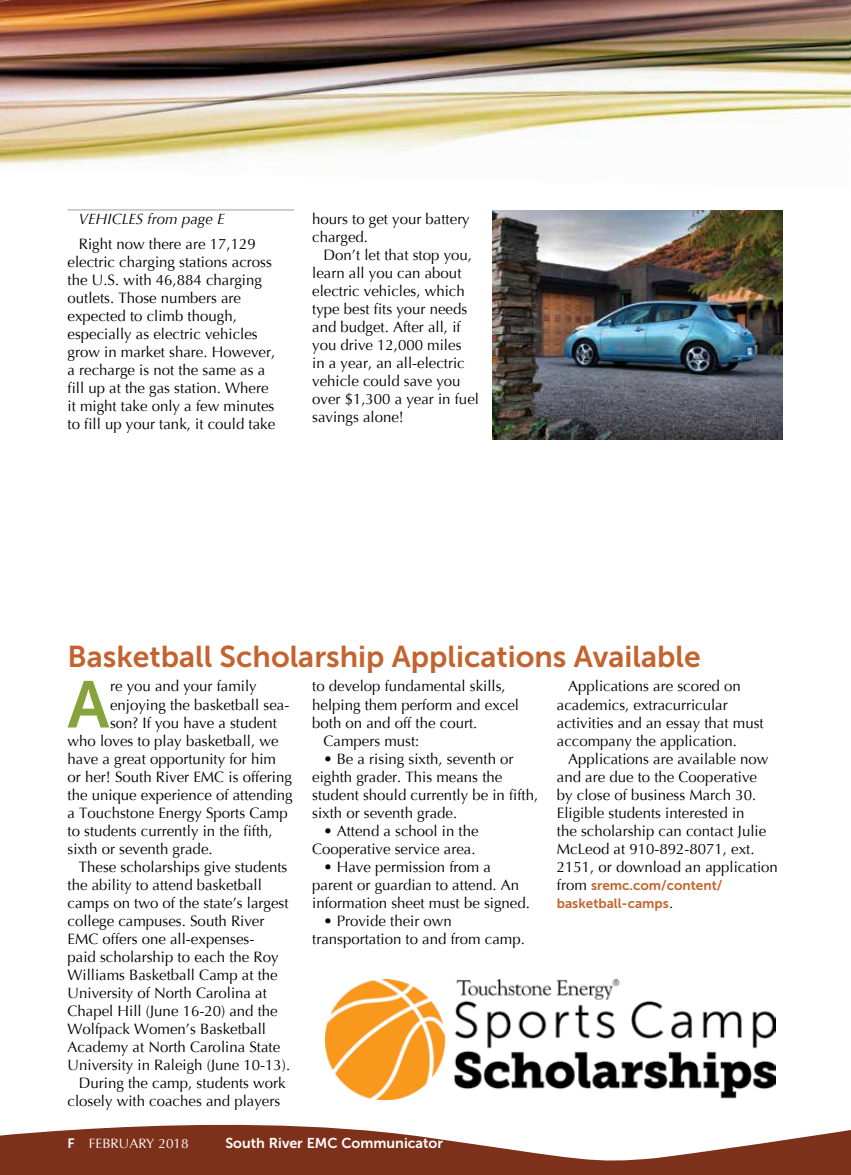
<style>
.page{position:relative;width:851px;height:1175px;background:#fff}
.page>*{position:absolute;margin:0;border:0;box-sizing:border-box;transform-origin:0 0}
.t1{font:65.7px "Museo Sans 700";color:#86a43d}
.t2{font:30px "Museo Sans 700";color:#c3632d}
.t3{font:15px/18px "Optima";color:#000}
.t4{font:italic 15px "Optima";color:#000}
.t5{font:14.25px "Museo Sans 700";color:#fff}
.t6{font:13.5px/18px "Museo Sans 700";color:#c3632d}
.t7{font:13.5px "Optima";color:#fff}
.s1{font-family:"Optima";font-size:15px;color:#000}
.s2{font-family:"Museo Sans 700"}
</style>
<div class="page">
<svg style="left:0;top:1124px;width:850px;height:50px;fill:#7e311a"></svg>
<img style="left:0;top:0;width:847px;height:166px">
<img style="left:847px;top:0;width:3px;height:109px">
<hr style="left:68px;top:209px;width:226px;height:2px;background:#c5bdb8">
<img style="left:325px;top:979px;width:450px;height:120px">
<img style="left:492px;top:211px;width:290px;height:229px">
<p class="t4" style="left:79px;top:210px;width:147px">VEHICLES from page E</p>
<p class="t3" style="left:68px;top:235px;width:209px;text-indent:11px">Right now there are 17,129 electric charging stations across the U.S. with 46,884 charging outlets. Those numbers are expected to climb though, especially as electric vehicles grow in market share. However, a recharge is not the same as a fill up at the gas station. Where it might take only a few minutes to fill up your tank, it could take</p>
<p class="t3" style="left:312px;top:210px;width:159px">hours to get your battery charged.</p>
<p class="t3" style="left:312px;top:246px;width:168px;text-indent:11px">Don’t let that stop you, learn all you can about electric vehicles, which type best fits your needs and budget. After all, if you drive 12,000 miles<br>in a year, an all-electric vehicle could save you over $1,300 a year in fuel savings alone!</p>
<h2 class="t2" style="left:68px;top:639px;width:634px">Basketball Scholarship Applications Available</h2>
<h1 class="t1" style="left:67px;top:668px;width:43px">A</h1>
<p class="t3" style="left:110px;top:677px;width:148px">re you and your family</p>
<p class="t3" style="left:312px;top:677px;width:195px">to develop fundamental skills,</p>
<p class="t3" style="left:312px;top:695px;width:208px">helping them perform and excel</p>
<p class="t3" style="left:312px;top:713px;width:167px">both on and off the court.</p>
<p class="t3" style="left:323px;top:731px;width:97px">Campers must:</p>
<p class="t3" style="left:312px;top:749px;width:227px;text-indent:11px">• Be a rising sixth, seventh or eighth grader. This means the student should currently be in fifth, sixth or seventh grade.</p>
<p class="t3" style="left:312px;top:821px;width:168px;text-align:right">• Attend a school in the<br>Cooperative service area.</p>
<p class="t3" style="left:312px;top:857px;width:219px;text-indent:11px">• Have permission from a parent or guardian to attend. An information sheet must be signed.</p>
<p class="t3" style="left:312px;top:911px;width:214px;text-indent:11px">• Provide their own transportation to and from camp.</p>
<p class="t3" style="left:557px;top:677px;width:208px;text-indent:11px">Applications are scored on academics, extracurricular activities and an essay that must accompany the application.</p>
<p class="t3" style="left:557px;top:749px;width:222px;text-indent:11px">Applications are available now and are due to the Cooperative<br>by close of business March 30.<br>Eligible students interested in<br>the scholarship can contact Julie<br>McLeod at 910-892-8071, ext.<br>2151, or download an application</p>
<p class="t6" style="left:557px;top:876px;width:167px"><span class="s1">from</span> sremc.com/content/ basketball-camps<span class="s1">.</span></p>
<p class="t3" style="left:110px;top:695px;width:181px">enjoying the basketball sea-</p>
<p class="t3" style="left:110px;top:713px;width:168px">son? If you have a student</p>
<p class="t3" style="left:68px;top:731px;width:212px">who loves to play basketball, we</p>
<p class="t3" style="left:68px;top:749px;width:210px">have a great opportunity for him</p>
<p class="t3" style="left:68px;top:767px;width:226px">or her! South River EMC is offering</p>
<p class="t3" style="left:68px;top:785px;width:227px">the unique experience of attending</p>
<p class="t3" style="left:68px;top:803px;width:222px">a Touchstone Energy Sports Camp</p>
<p class="t3" style="left:68px;top:821px;width:207px">to students currently in the fifth,</p>
<p class="t3" style="left:68px;top:839px;width:147px">sixth or seventh grade.</p>
<p class="t3" style="left:79px;top:857px;width:210px">These scholarships give students</p>
<p class="t3" style="left:68px;top:875px;width:196px">the ability to attend basketball</p>
<p class="t3" style="left:68px;top:893px;width:222px">camps on two of the state’s largest</p>
<p class="t3" style="left:68px;top:911px;width:198px">college campuses. South River</p>
<p class="t3" style="left:68px;top:929px;width:188px">EMC offers one all-expenses-</p>
<p class="t3" style="left:68px;top:947px;width:212px">paid scholarship to each the Roy</p>
<p class="t3" style="left:68px;top:965px;width:212px">Williams Basketball Camp at the</p>
<p class="t3" style="left:68px;top:983px;width:201px">University of North Carolina at</p>
<p class="t3" style="left:68px;top:1001px;width:212px">Chapel Hill (June 16-20) and the</p>
<p class="t3" style="left:68px;top:1019px;width:200px">Wolfpack Women’s Basketball</p>
<p class="t3" style="left:68px;top:1037px;width:214px">Academy at North Carolina State</p>
<p class="t3" style="left:68px;top:1055px;width:224px">University in Raleigh (June 10-13).</p>
<p class="t3" style="left:79px;top:1073px;width:208px">During the camp, students work</p>
<p class="t3" style="left:68px;top:1091px;width:214px">closely with coaches and players</p>
<p class="t7" style="left:67px;top:1135px;width:122px"><span class="s2">F</span> FEBRUARY 2018</p>
<p class="t5" style="left:225px;top:1135px;width:219px">South River EMC Communicator</p>
</div>
